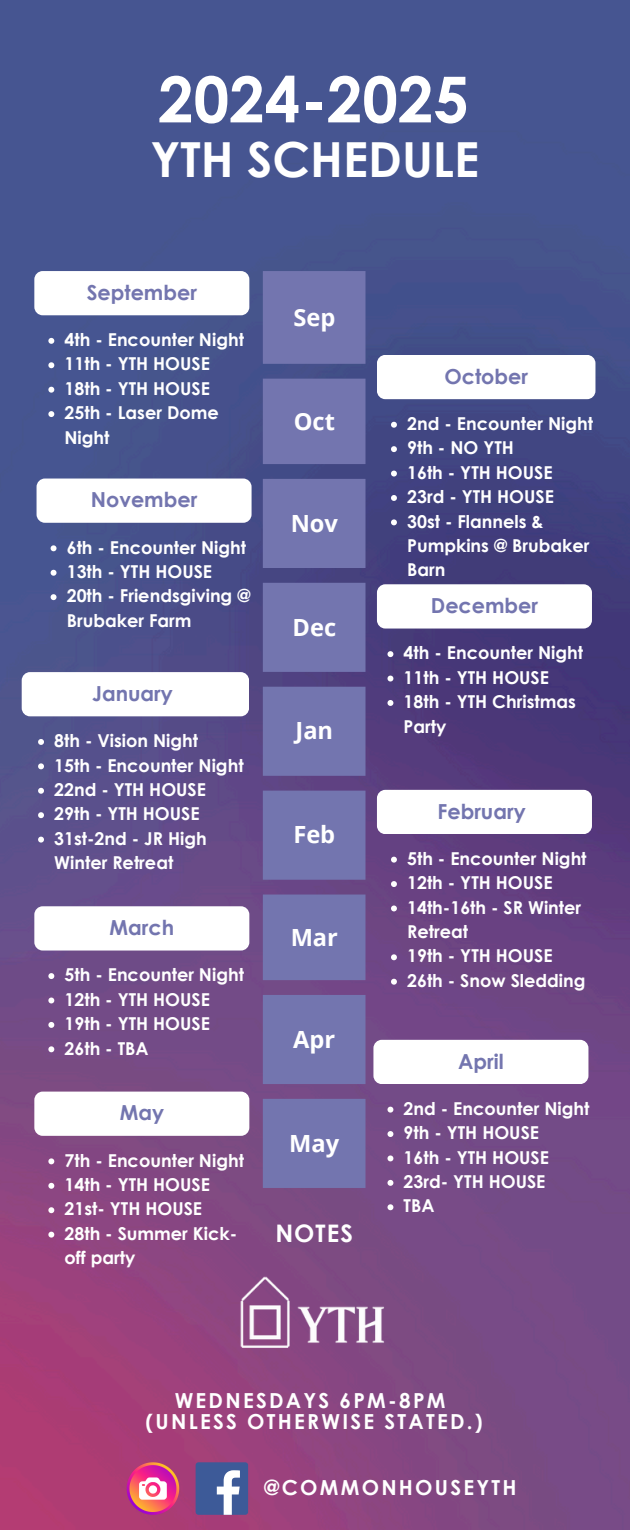
<style>
.page{position:relative;width:630px;height:1530px;background:#fff}
.page>*{position:absolute;margin:0;border:0;box-sizing:border-box;transform-origin:0 0}
.t1{font:700 63.5px "Century Gothic";color:#fff}
.t2{font:700 48.25px "Century Gothic";color:#fff}
.t3{font:700 24.25px "Century Gothic";letter-spacing:.045em;color:#fff}
.t4{font:700 23.75px "Open Sans";color:#fff}
.t5{font:700 20.75px "Century Gothic";color:#7375af}
.t6{font:700 20.75px/20.8px "Century Gothic";letter-spacing:.11em;color:#fff;text-align:center}
.t7{font:700 17.75px/24.5px "Century Gothic";color:#fff}
</style>
<div class="page">
<img style="left:0;top:0;width:630px;height:1530px">
<svg style="left:263px;top:271px;width:103px;height:917px;background:#6f6ea9"></svg>
<div style="left:34px;top:271px;width:215px;height:44px;background:#fff;border-radius:8px"></div>
<div style="left:37px;top:479px;width:215px;height:44px;background:#fff;border-radius:8px"></div>
<div style="left:34px;top:1092px;width:215px;height:44px;background:#fff;border-radius:8px"></div>
<div style="left:377px;top:790px;width:215px;height:44px;background:#fff;border-radius:8px"></div>
<div style="left:377px;top:584px;width:215px;height:45px;background:#fff;border-radius:8px"></div>
<div style="left:373px;top:1040px;width:215px;height:44px;background:#fff;border-radius:8px"></div>
<div style="left:22px;top:672px;width:227px;height:44px;background:#fff;border-radius:8px"></div>
<svg style="left:38px;top:739px;width:6px;height:6px"></svg>
<svg style="left:38px;top:763px;width:6px;height:6px"></svg>
<svg style="left:38px;top:788px;width:6px;height:6px"></svg>
<svg style="left:38px;top:812px;width:6px;height:6px"></svg>
<svg style="left:38px;top:837px;width:6px;height:6px"></svg>
<div style="left:34px;top:906px;width:215px;height:45px;background:#fff;border-radius:8px"></div>
<svg style="left:48px;top:973px;width:6px;height:6px"></svg>
<svg style="left:48px;top:998px;width:6px;height:5px"></svg>
<svg style="left:48px;top:1022px;width:6px;height:6px"></svg>
<svg style="left:48px;top:1046px;width:6px;height:6px"></svg>
<div style="left:377px;top:355px;width:218px;height:44px;background:#fff;border-radius:8px"></div>
<svg style="left:391px;top:422px;width:6px;height:6px"></svg>
<svg style="left:391px;top:446px;width:6px;height:6px"></svg>
<svg style="left:391px;top:471px;width:6px;height:6px"></svg>
<svg style="left:391px;top:495px;width:6px;height:6px"></svg>
<svg style="left:391px;top:519px;width:6px;height:6px"></svg>
<svg style="left:127px;top:1462px;width:52px;height:53px;background:#df618c"></svg>
<div style="left:196px;top:1462px;width:52px;height:53px;background:#3d5a98;border-radius:3px"></div>
<svg style="left:217px;top:1470px;width:23px;height:45px"></svg>
<img style="left:82px;top:1188px;width:463px;height:261px">
<svg style="left:48px;top:338px;width:6px;height:6px"></svg>
<svg style="left:48px;top:362px;width:6px;height:6px"></svg>
<svg style="left:48px;top:387px;width:6px;height:6px"></svg>
<svg style="left:48px;top:411px;width:6px;height:6px"></svg>
<svg style="left:51px;top:545px;width:6px;height:6px"></svg>
<svg style="left:51px;top:570px;width:6px;height:6px"></svg>
<svg style="left:51px;top:594px;width:6px;height:6px"></svg>
<svg style="left:48px;top:1158px;width:6px;height:6px"></svg>
<svg style="left:48px;top:1183px;width:6px;height:6px"></svg>
<svg style="left:48px;top:1207px;width:6px;height:6px"></svg>
<svg style="left:48px;top:1232px;width:6px;height:6px"></svg>
<svg style="left:391px;top:857px;width:6px;height:6px"></svg>
<svg style="left:391px;top:881px;width:6px;height:6px"></svg>
<svg style="left:391px;top:906px;width:6px;height:5px"></svg>
<svg style="left:391px;top:954px;width:6px;height:6px"></svg>
<svg style="left:391px;top:979px;width:6px;height:6px"></svg>
<svg style="left:388px;top:651px;width:5px;height:6px"></svg>
<svg style="left:388px;top:676px;width:5px;height:6px"></svg>
<svg style="left:388px;top:700px;width:5px;height:6px"></svg>
<svg style="left:388px;top:1107px;width:5px;height:6px"></svg>
<svg style="left:388px;top:1131px;width:5px;height:6px"></svg>
<svg style="left:388px;top:1155px;width:5px;height:6px"></svg>
<svg style="left:388px;top:1180px;width:5px;height:6px"></svg>
<svg style="left:388px;top:1204px;width:5px;height:6px"></svg>
<p class="t1" style="left:158px;top:59px;width:312px">2024-2025</p>
<p class="t2" style="left:151px;top:128px;width:330px">YTH SCHEDULE</p>
<p class="t5" style="left:87px;top:279px;width:112px">September</p>
<p class="t7" style="left:65px;top:327px;width:181px">4th - Encounter Night</p>
<p class="t7" style="left:65px;top:351px;width:147px">11th - YTH HOUSE</p>
<p class="t7" style="left:65px;top:376px;width:147px">18th - YTH HOUSE</p>
<p class="t7" style="left:65px;top:400px;width:156px">25th - Laser Dome<br>Night</p>
<p class="t5" style="left:91px;top:486px;width:108px">November</p>
<p class="t7" style="left:67px;top:534px;width:181px">6th - Encounter Night</p>
<p class="t7" style="left:67px;top:559px;width:147px">13th - YTH HOUSE</p>
<p class="t7" style="left:67px;top:583px;width:185px">20th - Friendsgiving @<br>Brubaker Farm</p>
<p class="t5" style="left:92px;top:680px;width:82px">January</p>
<p class="t7" style="left:54px;top:728px;width:145px">8th - Vision Night</p>
<p class="t7" style="left:54px;top:752px;width:191px">15th - Encounter Night</p>
<p class="t7" style="left:54px;top:777px;width:153px">22nd - YTH HOUSE</p>
<p class="t7" style="left:54px;top:801px;width:147px">29th - YTH HOUSE</p>
<p class="t7" style="left:54px;top:826px;width:154px">31st-2nd - JR High<br>Winter Retreat</p>
<p class="t5" style="left:110px;top:914px;width:66px">March</p>
<h3 class="t7" style="left:65px;top:962px;width:181px">5th - Encounter Night</h3>
<p class="t7" style="left:65px;top:986px;width:147px">12th - YTH HOUSE</p>
<p class="t7" style="left:65px;top:1011px;width:147px">19th - YTH HOUSE</p>
<p class="t7" style="left:65px;top:1035px;width:86px">26th - TBA</p>
<p class="t5" style="left:120px;top:1100px;width:46px">May</p>
<p class="t7" style="left:65px;top:1147px;width:181px">7th - Encounter Night</p>
<p class="t7" style="left:65px;top:1172px;width:147px">14th - YTH HOUSE</p>
<p class="t7" style="left:65px;top:1196px;width:139px">21st- YTH HOUSE</p>
<p class="t7" style="left:65px;top:1221px;width:174px">28th - Summer Kick&shy;off party</p>
<h1 class="t4" style="left:293px;top:301px;width:43px">Sep</h1>
<h2 class="t4" style="left:294px;top:405px;width:43px">Oct</h2>
<p class="t4" style="left:291px;top:506px;width:49px">Nov</p>
<p class="t4" style="left:293px;top:610px;width:45px">Dec</p>
<p class="t4" style="left:296px;top:714px;width:39px">Jan</p>
<p class="t4" style="left:293px;top:818px;width:43px">Feb</p>
<p class="t4" style="left:291px;top:920px;width:49px">Mar</p>
<p class="t4" style="left:293px;top:1022px;width:44px">Apr</p>
<p class="t4" style="left:289px;top:1126px;width:52px">May</p>
<h6 class="t3" style="left:275px;top:1218px;width:79px">NOTES</h6>
<p class="t5" style="left:444px;top:364px;width:85px">October</p>
<p class="t7" style="left:407px;top:411px;width:187px">2nd - Encounter Night</p>
<p class="t7" style="left:407px;top:435px;width:108px">9th - NO YTH</p>
<p class="t7" style="left:407px;top:460px;width:147px">16th - YTH HOUSE</p>
<p class="t7" style="left:407px;top:484px;width:148px">23rd - YTH HOUSE</p>
<p class="t7" style="left:407px;top:508px;width:184px">30st - Flannels &amp;<br>Pumpkins @ Brubaker<br>Barn</p>
<p class="t5" style="left:431px;top:592px;width:109px">December</p>
<p class="t7" style="left:404px;top:640px;width:181px">4th - Encounter Night</p>
<p class="t7" style="left:404px;top:665px;width:147px">11th - YTH HOUSE</p>
<p class="t7" style="left:404px;top:689px;width:174px">18th - YTH Christmas<br>Party</p>
<p class="t5" style="left:438px;top:798px;width:90px">February</p>
<p class="t7" style="left:407px;top:846px;width:181px">5th - Encounter Night</p>
<p class="t7" style="left:407px;top:870px;width:147px">12th - YTH HOUSE</p>
<p class="t7" style="left:407px;top:894px;width:176px">14th-16th - SR Winter<br>Retreat</p>
<p class="t7" style="left:407px;top:943px;width:147px">19th - YTH HOUSE</p>
<p class="t7" style="left:407px;top:968px;width:180px">26th - Snow Sledding</p>
<p class="t5" style="left:458px;top:1048px;width:47px">April</p>
<p class="t7" style="left:404px;top:1096px;width:187px">2nd - Encounter Night</p>
<p class="t7" style="left:404px;top:1120px;width:137px">9th - YTH HOUSE</p>
<p class="t7" style="left:404px;top:1144px;width:147px">16th - YTH HOUSE</p>
<p class="t7" style="left:404px;top:1169px;width:143px">23rd- YTH HOUSE</p>
<p class="t7" style="left:404px;top:1193px;width:32px">TBA</p>
<h5 class="t6" style="left:146px;top:1390px;width:339px">WEDNESDAYS 6PM-8PM (UNLESS OTHERWISE STATED.)</h5>
<p class="t6" style="left:264px;top:1477px;width:254px">@COMMONHOUSEYTH</p>
</div>
